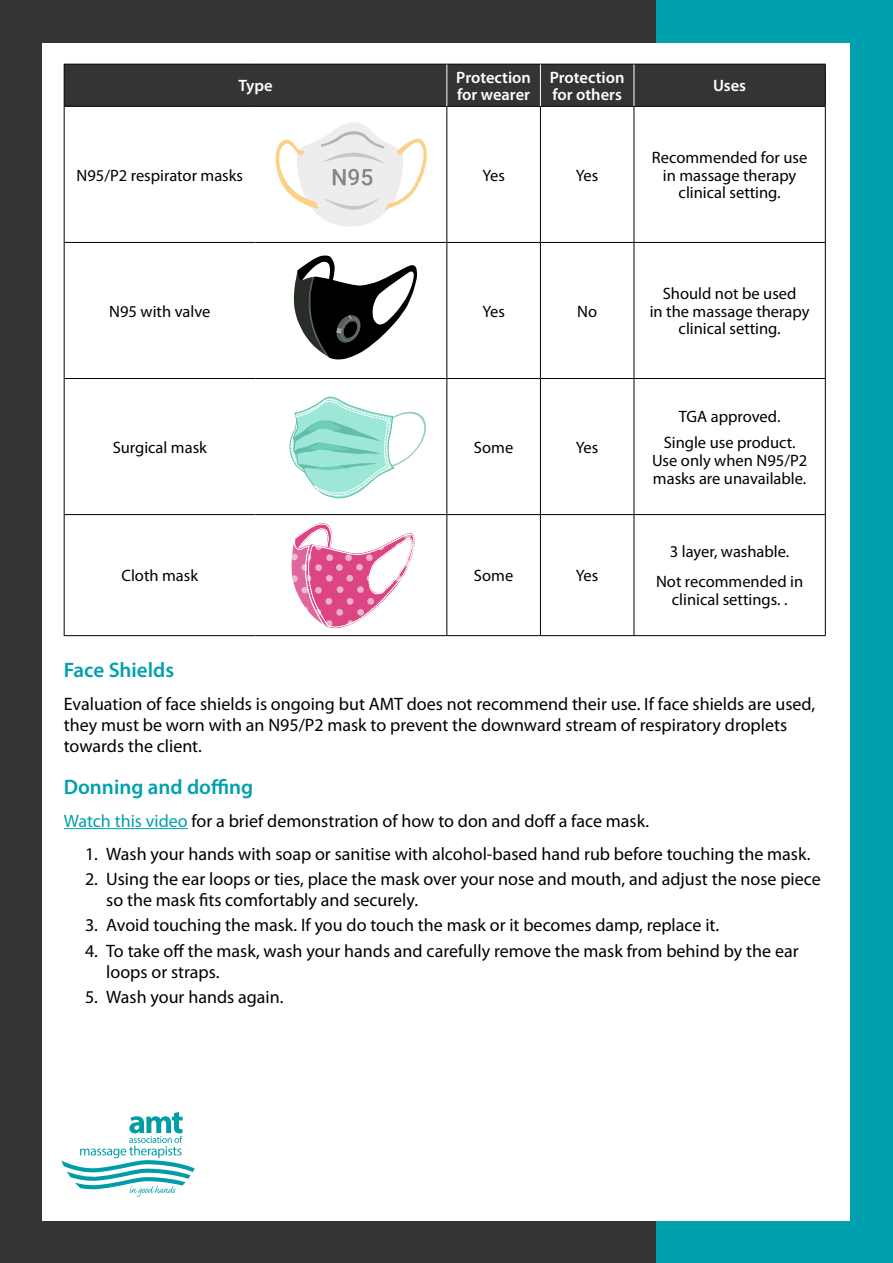
<style>
.page{position:relative;width:893px;height:1263px;background:#fff}
.page>*{position:absolute;margin:0;border:0;box-sizing:border-box;transform-origin:0 0}
.t1{font:600 21px "Myriad Pro";color:#00a0af}
.Numbered_Bullet_Poin{font:18px/21px "Myriad Pro";color:#000}
.Body_Copy{font:18px/21px "Myriad Pro";color:#000}
.t2{font:16.5px/17.9px "Myriad Pro";color:#000;text-align:center}
.t3{font:600 16.5px/17.9px "Myriad Pro";color:#fff}
.s1{color:#00a0af}
</style>
<div class="page">
<div style="left:0;top:0;width:692px;height:1263px;background:#343433"></div>
<div style="left:657px;top:0;width:236px;height:1263px;background:#00a0af"></div>
<div style="left:43px;top:43px;width:807px;height:1177px;background:#fff"></div>
<hr style="left:64px;top:828px;width:124px;height:1px;background:#00a0af">
<div style="left:65px;top:65px;width:760px;height:41px;background:#343433"></div>
<hr style="left:64px;top:64px;width:191px;height:1px;background:#000">
<hr style="left:64px;top:65px;width:1px;height:41px;background:#000">
<hr style="left:255px;top:64px;width:192px;height:1px;background:#000">
<hr style="left:447px;top:64px;width:93px;height:1px;background:#000">
<hr style="left:540px;top:64px;width:94px;height:1px;background:#000">
<hr style="left:634px;top:64px;width:192px;height:1px;background:#000">
<hr style="left:64px;top:106px;width:191px;height:1px;background:#000">
<hr style="left:64px;top:107px;width:1px;height:135px;background:#000">
<hr style="left:255px;top:106px;width:192px;height:1px;background:#000">
<hr style="left:447px;top:106px;width:93px;height:1px;background:#000">
<hr style="left:446px;top:107px;width:1px;height:135px;background:#000">
<hr style="left:540px;top:106px;width:94px;height:1px;background:#000">
<hr style="left:540px;top:107px;width:1px;height:135px;background:#000">
<hr style="left:634px;top:106px;width:192px;height:1px;background:#000">
<hr style="left:634px;top:107px;width:1px;height:135px;background:#000">
<hr style="left:825px;top:107px;width:1px;height:135px;background:#000">
<hr style="left:64px;top:242px;width:191px;height:1px;background:#000">
<hr style="left:64px;top:243px;width:1px;height:135px;background:#000">
<hr style="left:255px;top:242px;width:192px;height:1px;background:#000">
<hr style="left:447px;top:242px;width:93px;height:1px;background:#000">
<hr style="left:446px;top:243px;width:1px;height:135px;background:#000">
<hr style="left:540px;top:242px;width:94px;height:1px;background:#000">
<hr style="left:540px;top:243px;width:1px;height:135px;background:#000">
<hr style="left:634px;top:242px;width:192px;height:1px;background:#000">
<hr style="left:634px;top:243px;width:1px;height:135px;background:#000">
<hr style="left:825px;top:243px;width:1px;height:135px;background:#000">
<hr style="left:64px;top:378px;width:191px;height:1px;background:#000">
<hr style="left:64px;top:379px;width:1px;height:135px;background:#000">
<hr style="left:255px;top:378px;width:192px;height:1px;background:#000">
<hr style="left:447px;top:378px;width:93px;height:1px;background:#000">
<hr style="left:446px;top:379px;width:1px;height:135px;background:#000">
<hr style="left:540px;top:378px;width:94px;height:1px;background:#000">
<hr style="left:540px;top:379px;width:1px;height:135px;background:#000">
<hr style="left:634px;top:378px;width:192px;height:1px;background:#000">
<hr style="left:634px;top:379px;width:1px;height:135px;background:#000">
<hr style="left:825px;top:379px;width:1px;height:135px;background:#000">
<hr style="left:64px;top:514px;width:191px;height:1px;background:#000">
<hr style="left:64px;top:515px;width:1px;height:120px;background:#000">
<hr style="left:255px;top:514px;width:192px;height:1px;background:#000">
<hr style="left:447px;top:514px;width:93px;height:1px;background:#000">
<hr style="left:446px;top:515px;width:1px;height:120px;background:#000">
<hr style="left:540px;top:514px;width:94px;height:1px;background:#000">
<hr style="left:540px;top:515px;width:1px;height:120px;background:#000">
<hr style="left:634px;top:514px;width:192px;height:1px;background:#000">
<hr style="left:634px;top:515px;width:1px;height:120px;background:#000">
<hr style="left:825px;top:515px;width:1px;height:120px;background:#000">
<hr style="left:64px;top:635px;width:191px;height:1px;background:#000">
<hr style="left:255px;top:635px;width:192px;height:1px;background:#000">
<hr style="left:447px;top:635px;width:93px;height:1px;background:#000">
<hr style="left:540px;top:635px;width:94px;height:1px;background:#000">
<hr style="left:634px;top:635px;width:192px;height:1px;background:#000">
<hr style="left:446px;top:65px;width:1px;height:41px;background:#fff">
<hr style="left:540px;top:65px;width:1px;height:41px;background:#fff">
<hr style="left:634px;top:65px;width:1px;height:41px;background:#fff">
<hr style="left:825px;top:65px;width:1px;height:41px;background:#000">
<svg style="left:275px;top:122px;width:152px;height:105px"></svg>
<svg style="left:294px;top:256px;width:123px;height:103px"></svg>
<svg style="left:290px;top:397px;width:136px;height:101px"></svg>
<svg style="left:291px;top:523px;width:124px;height:105px"></svg>
<svg style="left:43px;top:1112px;width:152px;height:109px"></svg>
<p class="t3" style="left:238px;top:77px;width:36px">Type</p>
<p class="t3" style="left:456px;top:68px;width:76px">Protection for wearer</p>
<p class="t3" style="left:550px;top:68px;width:76px">Protection for others</p>
<p class="t3" style="left:713px;top:77px;width:35px">Uses</p>
<p class="t2" style="left:77px;top:166px;width:168px">N95/P2 respirator masks</p>
<p class="t2" style="left:482px;top:166px;width:24px">Yes</p>
<p class="t2" style="left:576px;top:166px;width:24px">Yes</p>
<p class="t2" style="left:109px;top:302px;width:103px">N95 with valve</p>
<p class="t2" style="left:482px;top:302px;width:24px">Yes</p>
<p class="t2" style="left:577px;top:302px;width:21px">No</p>
<p class="t2" style="left:113px;top:438px;width:96px">Surgical mask</p>
<p class="t2" style="left:474px;top:438px;width:41px">Some</p>
<p class="t2" style="left:576px;top:438px;width:24px">Yes</p>
<p class="t2" style="left:122px;top:567px;width:78px">Cloth mask</p>
<p class="t2" style="left:474px;top:567px;width:41px">Some</p>
<p class="t2" style="left:576px;top:567px;width:24px">Yes</p>
<p class="t2" style="left:652px;top:148px;width:157px">Recommended for use in massage therapy clinical setting.</p>
<p class="t2" style="left:650px;top:284px;width:161px">Should not be used<br>in the massage therapy clinical setting.</p>
<p class="t2" style="left:679px;top:407px;width:103px">TGA approved.</p>
<p class="t2" style="left:652px;top:433px;width:157px">Single use product.<br>Use only when N95/P2 masks are unavailable.</p>
<p class="t2" style="left:670px;top:543px;width:121px">3 layer, washable.</p>
<p class="t2" style="left:656px;top:573px;width:149px">Not recommended in clinical settings. .</p>
<h3 class="t1" style="left:64px;top:656px;width:112px">Face Shields</h3>
<p class="Body_Copy" style="left:64px;top:693px;width:753px">Evaluation of face shields is ongoing but AMT does not recommend their use. If face shields are used, they must be worn with an N95/P2 mask to prevent the downward stream of respiratory droplets towards the client.</p>
<h3 class="t1" style="left:64px;top:773px;width:191px">Donning and doffing</h3>
<p class="Body_Copy" style="left:64px;top:810px;width:587px"><span class="s1">Watch this video</span> for a brief demonstration of how to don and doff a face mask.</p>
<p class="Numbered_Bullet_Poin" style="left:85px;top:843px;width:727px">1. Wash your hands with soap or sanitise with alcohol-based hand rub before touching the mask.</p>
<p class="Numbered_Bullet_Poin" style="left:106px;top:868px;width:716px;text-indent:-21px">2. Using the ear loops or ties, place the mask over your nose and mouth, and adjust the nose piece so the mask fits comfortably and securely.</p>
<p class="Numbered_Bullet_Poin" style="left:85px;top:914px;width:636px">3. Avoid touching the mask. If you do touch the mask or it becomes damp, replace it.</p>
<p class="Numbered_Bullet_Poin" style="left:106px;top:940px;width:694px;text-indent:-21px">4. To take off the mask, wash your hands and carefully remove the mask from behind by the ear loops or straps.</p>
<p class="Numbered_Bullet_Poin" style="left:85px;top:986px;width:200px">5. Wash your hands again.</p>
</div>
